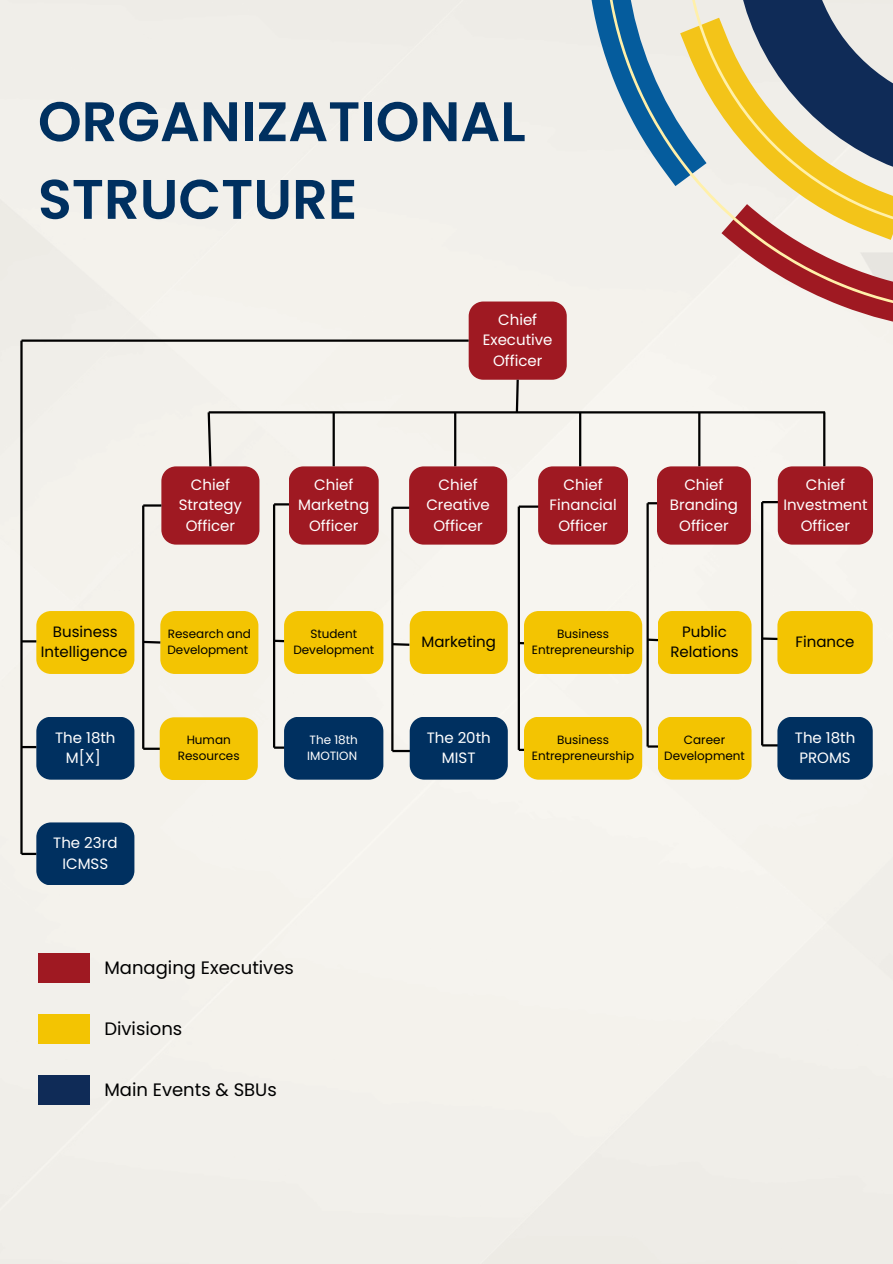
<style>
.page{position:relative;width:893px;height:1264px;background:#fff}
.page>*{position:absolute;margin:0;border:0;box-sizing:border-box;transform-origin:0 0}
.t1{font:600 55.65px/77.7px "Poppins";color:#003060}
.t2{font:18px "Poppins";color:#000}
.t3{font:15px/20.2px "Poppins";color:#fff;text-align:center}
.t4{font:15px/20.2px "Poppins";color:#000;text-align:center}
.t5{font:12px/15.8px "Poppins";color:#000;text-align:center}
.t6{font:12px/15.8px "Poppins";color:#fff}
</style>
<div class="page">
<div style="left:0;top:0;width:892px;height:1263px;background:#f4f2ec"></div>
<svg style="left:721px;top:310px;width:171px;height:18px;background:#eee2de"></svg>
<svg style="left:589px;top:0;width:18px;height:186px;background:#cad7dd"></svg>
<svg style="left:607px;top:0;width:285px;height:310px;background:#bbb4a6"></svg>
<div style="left:36px;top:822px;width:98px;height:63px;background:#003060"></div>
<hr style="left:21px;top:339px;width:447px;height:3px;background:#000">
<hr style="left:20px;top:340px;width:3px;height:514px;background:#000">
<hr style="left:21px;top:852px;width:15px;height:3px;background:#000">
<svg style="left:22px;top:716px;width:112px;height:63px;background:#254d74"></svg>
<svg style="left:22px;top:611px;width:112px;height:63px;background:#f0c823"></svg>
<hr style="left:209px;top:411px;width:616px;height:2px;background:#000">
<svg style="left:468px;top:301px;width:98px;height:113px;background:#b45a5e"></svg>
<hr style="left:332px;top:412px;width:3px;height:54px;background:#000">
<hr style="left:454px;top:412px;width:2px;height:54px;background:#000">
<hr style="left:579px;top:412px;width:2px;height:54px;background:#000">
<hr style="left:698px;top:412px;width:2px;height:54px;background:#000">
<hr style="left:823px;top:412px;width:2px;height:54px;background:#000">
<hr style="left:142px;top:505px;width:2px;height:243px;background:#000">
<hr style="left:143px;top:747px;width:34px;height:3px;background:#000">
<div style="left:160px;top:717px;width:98px;height:63px;background:#f3c402"></div>
<svg style="left:141px;top:611px;width:117px;height:63px;background:#edc628"></svg>
<svg style="left:143px;top:410px;width:116px;height:134px;background:#c68586"></svg>
<hr style="left:273px;top:504px;width:2px;height:243px;background:#000">
<hr style="left:274px;top:746px;width:33px;height:2px;background:#000">
<hr style="left:391px;top:508px;width:2px;height:243px;background:#000">
<hr style="left:392px;top:750px;width:33px;height:2px;background:#000">
<hr style="left:392px;top:506px;width:18px;height:3px;background:#000">
<hr style="left:517px;top:506px;width:3px;height:244px;background:#000">
<hr style="left:519px;top:748px;width:33px;height:3px;background:#000">
<hr style="left:519px;top:505px;width:33px;height:3px;background:#000">
<hr style="left:646px;top:503px;width:2px;height:243px;background:#000">
<hr style="left:647px;top:745px;width:28px;height:2px;background:#000">
<hr style="left:761px;top:502px;width:2px;height:243px;background:#000">
<hr style="left:762px;top:744px;width:43px;height:2px;background:#000">
<hr style="left:762px;top:501px;width:23px;height:2px;background:#000">
<div style="left:409px;top:466px;width:98px;height:78px;background:#9f1922"></div>
<div style="left:538px;top:466px;width:90px;height:78px;background:#9f1922"></div>
<svg style="left:647px;top:466px;width:103px;height:78px;background:#a63038"></svg>
<div style="left:777px;top:466px;width:96px;height:78px;background:#9f1922"></div>
<svg style="left:274px;top:466px;width:104px;height:78px;background:#aa3b41"></svg>
<svg style="left:390px;top:611px;width:117px;height:63px"></svg>
<svg style="left:516px;top:611px;width:235px;height:63px;background:#eec41a"></svg>
<svg style="left:759px;top:611px;width:113px;height:63px;background:#edc628"></svg>
<svg style="left:272px;top:611px;width:111px;height:63px;background:#edc41c"></svg>
<div style="left:409px;top:716px;width:98px;height:63px;background:#003060"></div>
<div style="left:524px;top:716px;width:118px;height:63px;background:#f3c402"></div>
<div style="left:657px;top:716px;width:94px;height:63px;background:#f3c402"></div>
<div style="left:777px;top:716px;width:95px;height:63px;background:#003060"></div>
<div style="left:284px;top:716px;width:99px;height:63px;background:#003060"></div>
<div style="left:38px;top:953px;width:51px;height:29px;background:#9f1922"></div>
<div style="left:38px;top:1014px;width:51px;height:29px;background:#f3c402"></div>
<div style="left:38px;top:1074px;width:51px;height:30px;background:#0f2b57"></div>
<p class="t1" style="left:38px;top:83px;width:489px">ORGANIZATIONAL<br>STRUCTURE</p>
<h3 class="t4" style="left:41px;top:621px;width:88px">Business<br>Intelligence</h3>
<h3 class="t3" style="left:55px;top:727px;width:62px">The 18th<br>M[X]</h3>
<h3 class="t3" style="left:53px;top:833px;width:66px">The 23rd<br>ICMSS</h3>
<h3 class="t3" style="left:179px;top:474px;width:65px">Chief<br>Strategy<br>Officer</h3>
<h3 class="t5" style="left:167px;top:626px;width:85px;text-align:left">Research and<br>Development</h3>
<h3 class="t5" style="left:178px;top:732px;width:63px">Human<br>Resources</h3>
<h3 class="t3" style="left:298px;top:474px;width:72px">Chief<br>Marketng<br>Officer</h3>
<p class="t5" style="left:293px;top:626px;width:82px">Student<br>Development</p>
<p class="t6" style="left:307px;top:731px;width:52px">The 18th<br>IMOTION</p>
<h3 class="t2" style="left:104px;top:955px;width:191px">Managing Executives</h3>
<h2 class="t2" style="left:104px;top:1015px;width:79px">Divisions</h2>
<h2 class="t2" style="left:104px;top:1076px;width:174px">Main Events &amp; SBUs</h2>
<h1 class="t3" style="left:483px;top:310px;width:71px">Chief<br>Executive<br>Officer</h1>
<h3 class="t3" style="left:426px;top:474px;width:65px">Chief<br>Creative<br>Officer</h3>
<h3 class="t3" style="left:549px;top:474px;width:69px">Chief<br>Financial<br>Officer</h3>
<p class="t3" style="left:669px;top:474px;width:70px">Chief<br>Branding<br>Officer</p>
<p class="t3" style="left:783px;top:474px;width:86px">Chief<br>Investment<br>Officer</p>
<p class="t4" style="left:421px;top:631px;width:76px">Marketing</p>
<h3 class="t5" style="left:532px;top:626px;width:104px">Business<br>Entrepreneurship</h3>
<h3 class="t4" style="left:670px;top:621px;width:70px">Public<br>Relations</h3>
<h3 class="t4" style="left:795px;top:631px;width:60px">Finance</h3>
<h3 class="t3" style="left:426px;top:727px;width:66px">The 20th<br>MIST</h3>
<p class="t5" style="left:532px;top:731px;width:104px">Business<br>Entrepreneurship</p>
<p class="t5" style="left:664px;top:731px;width:82px">Career<br>Development</p>
<h3 class="t3" style="left:794px;top:727px;width:62px">The 18th<br>PROMS</h3>
</div>
